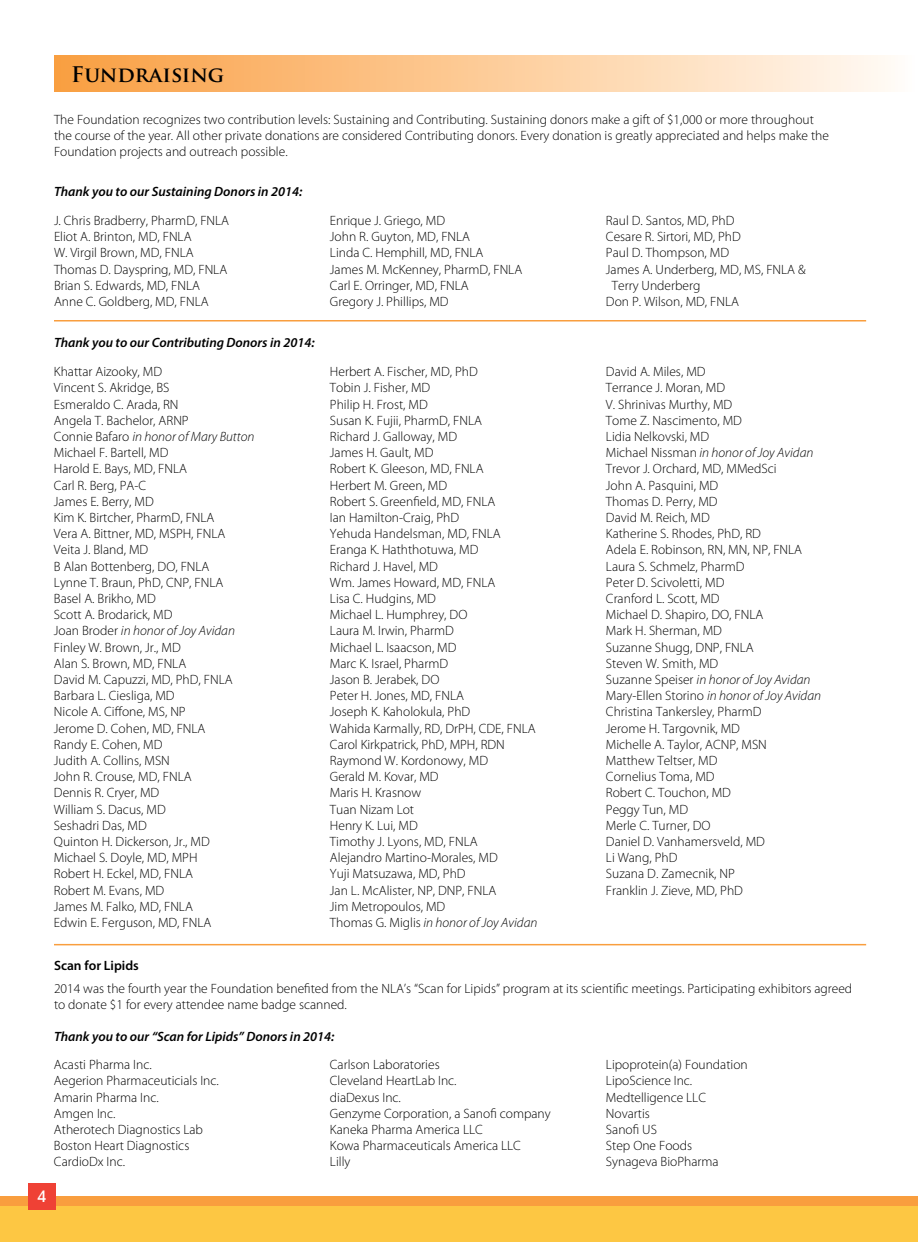
<style>
.page{position:relative;width:918px;height:1242px;background:#fff}
.page>*{position:absolute;margin:0;border:0;box-sizing:border-box;transform-origin:0 0}
.t1{font:700 21px "Trajan Pro";color:#000}
.t2{font:700 16.5px "Weidemann IT Cby BT";color:#fff}
.t3{font:300 13.5px/16.2px "Myriad Pro";color:#000}
.t4{font:italic 600 13.5px "Myriad Pro";color:#000}
.t5{font:600 13.5px "Myriad Pro";color:#000}
.s1{font-style:italic}
</style>
<div class="page">
<div style="left:0;top:1203px;width:918px;height:39px;background:#fdc743"></div>
<div style="left:0;top:1197px;width:918px;height:9px;background:#f99e3e"></div>
<div style="left:28px;top:1183px;width:27px;height:27px;background:#ef4135"></div>
<div style="left:54px;top:55px;width:864px;height:37px;background:linear-gradient(to right,#f99e3f,#fffbf6)"></div>
<hr style="left:54px;top:320px;width:812px;height:2px;background:#f99e3e">
<hr style="left:54px;top:944px;width:812px;height:1px;background:#f99e3e">
<h1 class="t1" style="left:71px;top:61px;width:155px">Fundraising</h1>
<p class="t3" style="left:54px;top:111px;width:777px">The Foundation recognizes two contribution levels: Sustaining and Contributing. Sustaining donors make a gift of $1,000 or more throughout the course of the year. All other private donations are considered Contributing donors. Every donation is greatly appreciated and helps make the<br>Foundation projects and outreach possible.</p>
<p class="t4" style="left:54px;top:183px;width:250px">Thank you to our Sustaining Donors in 2014:</p>
<p class="t3" style="left:54px;top:212px;width:177px">J. Chris Bradberry, PharmD, FNLA<br>Eliot A. Brinton, MD, FNLA<br>W. Virgil Brown, MD, FNLA<br>Thomas D. Dayspring, MD, FNLA<br>Brian S. Edwards, MD, FNLA<br>Anne C. Goldberg, MD, FNLA</p>
<p class="t3" style="left:330px;top:212px;width:194px">Enrique J. Griego, MD<br>John R. Guyton, MD, FNLA<br>Linda C. Hemphill, MD, FNLA<br>James M. McKenney, PharmD, FNLA<br>Carl E. Orringer, MD, FNLA<br>Gregory J. Phillips, MD</p>
<p class="t3" style="left:606px;top:212px;width:130px">Raul D. Santos, MD, PhD</p>
<p class="t3" style="left:606px;top:229px;width:136px">Cesare R. Sirtori, MD, PhD</p>
<p class="t3" style="left:606px;top:245px;width:125px">Paul D. Thompson, MD</p>
<p class="t3" style="left:606px;top:261px;width:201px">James A. Underberg, MD, MS, FNLA &amp;</p>
<p class="t3" style="left:612px;top:277px;width:90px">Terry Underberg</p>
<p class="t3" style="left:606px;top:293px;width:135px">Don P. Wilson, MD, FNLA</p>
<p class="t4" style="left:54px;top:333px;width:262px">Thank you to our Contributing Donors in 2014:</p>
<p class="t3" style="left:54px;top:364px;width:202px">Khattar Aizooky, MD<br>Vincent S. Akridge, BS<br>Esmeraldo C. Arada, RN<br>Angela T. Bachelor, ARNP<br>Connie Bafaro <span class="s1">in honor of Mary Button<br></span>Michael F. Bartell, MD<br>Harold E. Bays, MD, FNLA<br>Carl R. Berg, PA-C<br>James E. Berry, MD<br>Kim K. Birtcher, PharmD, FNLA<br>Vera A. Bittner, MD, MSPH, FNLA<br>Veita J. Bland, MD<br>B Alan Bottenberg, DO, FNLA<br>Lynne T. Braun, PhD, CNP, FNLA<br>Basel A. Brikho, MD<br>Scott A. Brodarick, MD<br>Joan Broder <span class="s1">in honor of Joy Avidan<br></span>Finley W. Brown, Jr., MD<br>Alan S. Brown, MD, FNLA<br>David M. Capuzzi, MD, PhD, FNLA<br>Barbara L. Ciesliga, MD<br>Nicole A. Ciffone, MS, NP<br>Jerome D. Cohen, MD, FNLA<br>Randy E. Cohen, MD<br>Judith A. Collins, MSN<br>John R. Crouse, MD, FNLA<br>Dennis R. Cryer, MD<br>William S. Dacus, MD<br>Seshadri Das, MD<br>Quinton H. Dickerson, Jr., MD<br>Michael S. Doyle, MD, MPH<br>Robert H. Eckel, MD, FNLA<br>Robert M. Evans, MD<br>James M. Falko, MD, FNLA<br>Edwin E. Ferguson, MD, FNLA</p>
<p class="t3" style="left:330px;top:364px;width:209px">Herbert A. Fischer, MD, PhD<br>Tobin J. Fisher, MD<br>Philip H. Frost, MD<br>Susan K. Fujii, PharmD, FNLA<br>Richard J. Galloway, MD<br>James H. Gault, MD<br>Robert K. Gleeson, MD, FNLA<br>Herbert M. Green, MD<br>Robert S. Greenfield, MD, FNLA<br>Ian Hamilton-Craig, PhD<br>Yehuda Handelsman, MD, FNLA<br>Eranga K. Haththotuwa, MD<br>Richard J. Havel, MD<br>Wm. James Howard, MD, FNLA<br>Lisa C. Hudgins, MD<br>Michael L. Humphrey, DO<br>Laura M. Irwin, PharmD<br>Michael L. Isaacson, MD<br>Marc K. Israel, PharmD<br>Jason B. Jerabek, DO<br>Peter H. Jones, MD, FNLA<br>Joseph K. Kaholokula, PhD<br>Wahida Karmally, RD, DrPH, CDE, FNLA<br>Carol Kirkpatrick, PhD, MPH, RDN<br>Raymond W. Kordonowy, MD<br>Gerald M. Kovar, MD<br>Maris H. Krasnow<br>Tuan Nizam Lot<br>Henry K. Lui, MD<br>Timothy J. Lyons, MD, FNLA<br>Alejandro Martino-Morales, MD<br>Yuji Matsuzawa, MD, PhD<br>Jan L. McAlister, NP, DNP, FNLA<br>Jim Metropoulos, MD<br>Thomas G. Miglis <span class="s1">in honor of Joy Avidan</span></p>
<p class="t3" style="left:606px;top:364px;width:217px">David A. Miles, MD<br>Terrance J. Moran, MD<br>V. Shrinivas Murthy, MD<br>Tome Z. Nascimento, MD<br>Lidia Nelkovski, MD<br>Michael Nissman <span class="s1">in honor of Joy Avidan<br></span>Trevor J. Orchard, MD, MMedSci<br>John A. Pasquini, MD<br>Thomas D. Perry, MD<br>David M. Reich, MD<br>Katherine S. Rhodes, PhD, RD<br>Adela E. Robinson, RN, MN, NP, FNLA<br>Laura S. Schmelz, PharmD<br>Peter D. Scivoletti, MD<br>Cranford L. Scott, MD<br>Michael D. Shapiro, DO, FNLA<br>Mark H. Sherman, MD<br>Suzanne Shugg, DNP, FNLA<br>Steven W. Smith, MD<br>Suzanne Speiser <span class="s1">in honor of Joy Avidan<br></span>Mary-Ellen Storino <span class="s1">in honor of Joy Avidan<br></span>Christina Tankersley, PharmD<br>Jerome H. Targovnik, MD<br>Michelle A. Taylor, ACNP, MSN<br>Matthew Teltser, MD<br>Cornelius Toma, MD<br>Robert C. Touchon, MD<br>Peggy Tun, MD<br>Merle C. Turner, DO<br>Daniel D. Vanhamersveld, MD<br>Li Wang, PhD<br>Suzana D. Zamecnik, NP<br>Franklin J. Zieve, MD, PhD</p>
<p class="t5" style="left:54px;top:957px;width:86px">Scan for Lipids</p>
<p class="t3" style="left:54px;top:980px;width:800px">2014 was the fourth year the Foundation benefited from the NLA’s “Scan for Lipids” program at its scientific meetings. Participating exhibitors agreed to donate $1 for every attendee name badge scanned.</p>
<p class="t4" style="left:54px;top:1028px;width:282px">Thank you to our “Scan for Lipids” Donors in 2014:</p>
<p class="t3" style="left:54px;top:1057px;width:166px">Acasti Pharma Inc.<br>Aegerion Pharmaceuticials Inc.<br>Amarin Pharma Inc.<br>Amgen Inc.<br>Atherotech Diagnostics Lab<br>Boston Heart Diagnostics<br>CardioDx Inc.</p>
<p class="t3" style="left:330px;top:1057px;width:222px">Carlson Laboratories<br>Cleveland HeartLab Inc.<br>diaDexus Inc.<br>Genzyme Corporation, a Sanofi company<br>Kaneka Pharma America LLC<br>Kowa Pharmaceuticals America LLC<br>Lilly</p>
<p class="t3" style="left:606px;top:1057px;width:143px">Lipoprotein(a) Foundation<br>LipoScience Inc.<br>Medtelligence LLC<br>Novartis<br>Sanofi US<br>Step One Foods<br>Synageva BioPharma</p>
<p class="t2" style="left:38px;top:1186px;width:11px">4</p>
</div>
